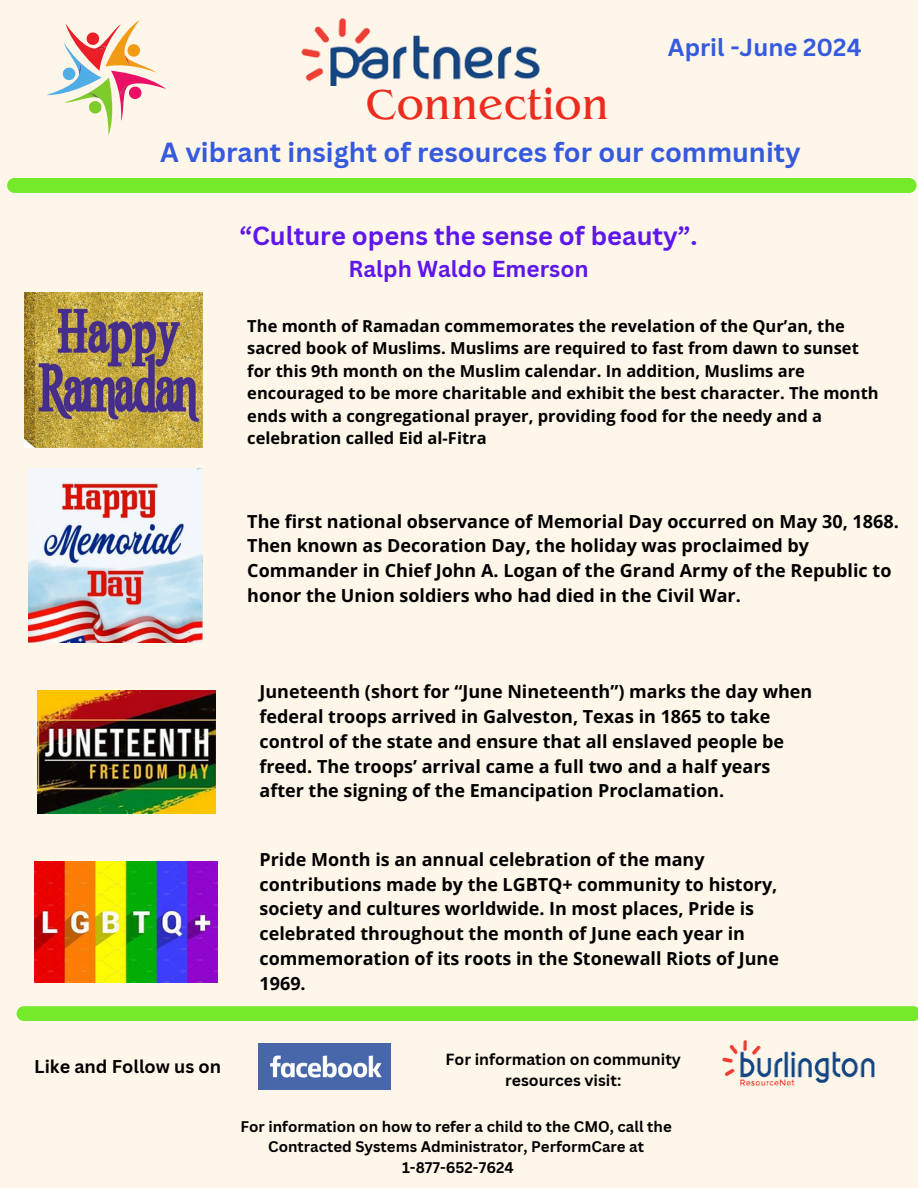
<style>
.page{position:relative;width:918px;height:1188px;background:#fff6ea}
.page>*{position:absolute;margin:0;border:0;box-sizing:border-box;transform-origin:0 0}
.t1{font:43.8px "Benguiat Pro ITC";color:#ed2c20}
.t2{font:700 27px "Canva Sans";color:#365add}
.t3{font:700 25.5px "Canva Sans";color:#5e17eb}
.t4{font:700 24px "Canva Sans";color:#365add}
.t5{font:700 22.5px "Canva Sans";color:#5e17eb}
.t6{font:700 18px/24.8px "Open Sans";color:#000}
.t7{font:700 18px "Canva Sans";color:#000}
.t8{font:700 16.5px/22.5px "Open Sans";color:#000}
.t9{font:700 15.75px/21.6px "Canva Sans";color:#000;text-align:center}
.t10{font:700 15px/20.2px "Canva Sans";color:#000;text-align:center}
</style>
<div class="page">
<svg style="left:46px;top:20px;width:120px;height:116px"></svg>
<img style="left:301px;top:18px;width:239px;height:68px">
<img style="left:722px;top:1041px;width:153px;height:45px">
<img style="left:258px;top:1044px;width:133px;height:46px">
<div style="left:7px;top:178px;width:910px;height:15px;background:#74ea2b;border-radius:7px"></div>
<div style="left:17px;top:1006px;width:901px;height:15px;background:#74ea2b"></div>
<img style="left:29px;top:469px;width:173px;height:173px">
<img style="left:37px;top:691px;width:178px;height:122px">
<img style="left:34px;top:861px;width:184px;height:122px">
<img style="left:25px;top:293px;width:177px;height:155px">
<h1 class="t1" style="left:366px;top:89px;width:245px">Connection</h1>
<h3 class="t4" style="left:668px;top:30px;width:195px">April -June 2024</h3>
<h2 class="t2" style="left:160px;top:133px;width:642px">A vibrant insight of resources for our community</h2>
<h3 class="t3" style="left:239px;top:218px;width:460px">“Culture opens the sense of beauty”.</h3>
<p class="t5" style="left:348px;top:253px;width:242px">Ralph Waldo Emerson</p>
<p class="t8" style="left:247px;top:314px;width:633px">The month of Ramadan commemorates the revelation of the Qur’an, the sacred book of Muslims. Muslims are required to fast from dawn to sunset for this 9th month on the Muslim calendar. In addition, Muslims are encouraged to be more charitable and exhibit the best character. The month ends with a congregational prayer, providing food for the needy and a celebration called Eid al-Fitra</p>
<p class="t6" style="left:247px;top:508px;width:653px">The first national observance of Memorial Day occurred on May 30, 1868.<br>Then known as Decoration Day, the holiday was proclaimed by Commander in Chief John A. Logan of the Grand Army of the Republic to honor the Union soldiers who had died in the Civil War.</p>
<p class="t6" style="left:260px;top:679px;width:554px">Juneteenth (short for “June Nineteenth”) marks the day when federal troops arrived in Galveston, Texas in 1865 to take control of the state and ensure that all enslaved people be freed. The troops’ arrival came a full two and a half years after the signing of the Emancipation Proclamation.</p>
<p class="t6" style="left:260px;top:846px;width:521px">Pride Month is an annual celebration of the many contributions made by the LGBTQ+ community to history, society and cultures worldwide. In most places, Pride is celebrated throughout the month of June each year in commemoration of its roots in the Stonewall Riots of June 1969.</p>
<p class="t7" style="left:34px;top:1054px;width:188px">Like and Follow us on</p>
<p class="t9" style="left:446px;top:1048px;width:237px">For information on community resources visit:</p>
<p class="t10" style="left:241px;top:1116px;width:433px">For information on how to refer a child to the CMO, call the<br>Contracted Systems Administrator, PerformCare at<br>1-877-652-7624</p>
</div>
